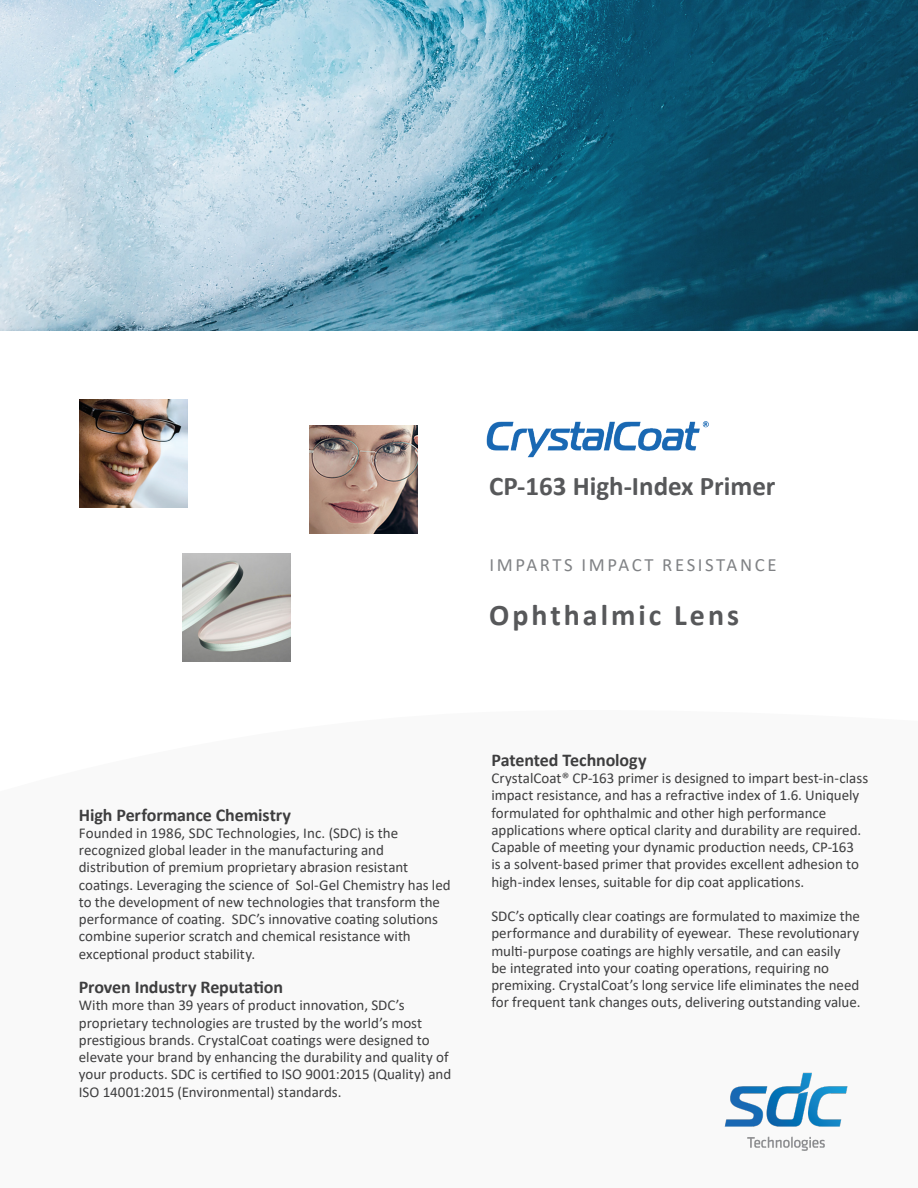
<style>
.page{position:relative;width:918px;height:1188px;background:#fff}
.page>*{position:absolute;margin:0;border:0;box-sizing:border-box;transform-origin:0 0}
.t1{font:700 30px "Calibri";letter-spacing:.1em;color:#57585a}
.t2{font:700 27px "Calibri";color:#57585a}
.t3{font:18.75px "Calibri";letter-spacing:.14em;color:#808285}
.t4{font:700 18px "Calibri";letter-spacing:-.005em;color:#3e3e3f}
.t5{font:15px/17.2px "Calibri";color:#3e3e3f}
</style>
<div class="page">
<img style="left:182px;top:554px;width:108px;height:108px">
<img style="left:0;top:0;width:918px;height:330px">
<img style="left:80px;top:400px;width:108px;height:108px">
<img style="left:310px;top:426px;width:108px;height:108px">
<img style="left:725px;top:1072px;width:123px;height:79px">
<img style="left:486px;top:422px;width:222px;height:36px">
<p class="t2" style="left:489px;top:467px;width:288px">CP-163 High-Index Primer</p>
<p class="t3" style="left:490px;top:552px;width:288px">IMPARTS IMPACT RESISTANCE</p>
<p class="t1" style="left:489px;top:594px;width:251px">Ophthalmic Lens</p>
<p class="t4" style="left:79px;top:802px;width:214px">High Performance Chemistry</p>
<p class="t5" style="left:79px;top:824px;width:373px">Founded in 1986, SDC Technologies, Inc. (SDC) is the recognized global leader in the manufacturing and distribution of premium proprietary abrasion resistant coatings. Leveraging the science of Sol-Gel Chemistry has led to the development of new technologies that transform the performance of coating. SDC’s innovative coating solutions combine superior scratch and chemical resistance with exceptional product stability.</p>
<p class="t4" style="left:79px;top:974px;width:206px">Proven Industry Reputation</p>
<p class="t5" style="left:79px;top:996px;width:374px">With more than 39 years of product innovation, SDC’s proprietary technologies are trusted by the world’s most prestigious brands. CrystalCoat coatings were designed to elevate your brand by enhancing the durability and quality of your products. SDC is certified to ISO 9001:2015 (Quality) and ISO 14001:2015 (Environmental) standards.</p>
<p class="t4" style="left:491px;top:747px;width:157px">Patented Technology</p>
<p class="t5" style="left:491px;top:769px;width:378px">CrystalCoat® CP-163 primer is designed to impart best-in-class impact resistance, and has a refractive index of 1.6. Uniquely formulated for ophthalmic and other high performance applications where optical clarity and durability are required.<br>Capable of meeting your dynamic production needs, CP-163<br>is a solvent-based primer that provides excellent adhesion to high-index lenses, suitable for dip coat applications.</p>
<p class="t5" style="left:491px;top:907px;width:371px">SDC’s optically clear coatings are formulated to maximize the performance and durability of eyewear. These revolutionary multi-purpose coatings are highly versatile, and can easily<br>be integrated into your coating operations, requiring no premixing. CrystalCoat’s long service life eliminates the need for frequent tank changes outs, delivering outstanding value.</p>
</div>
